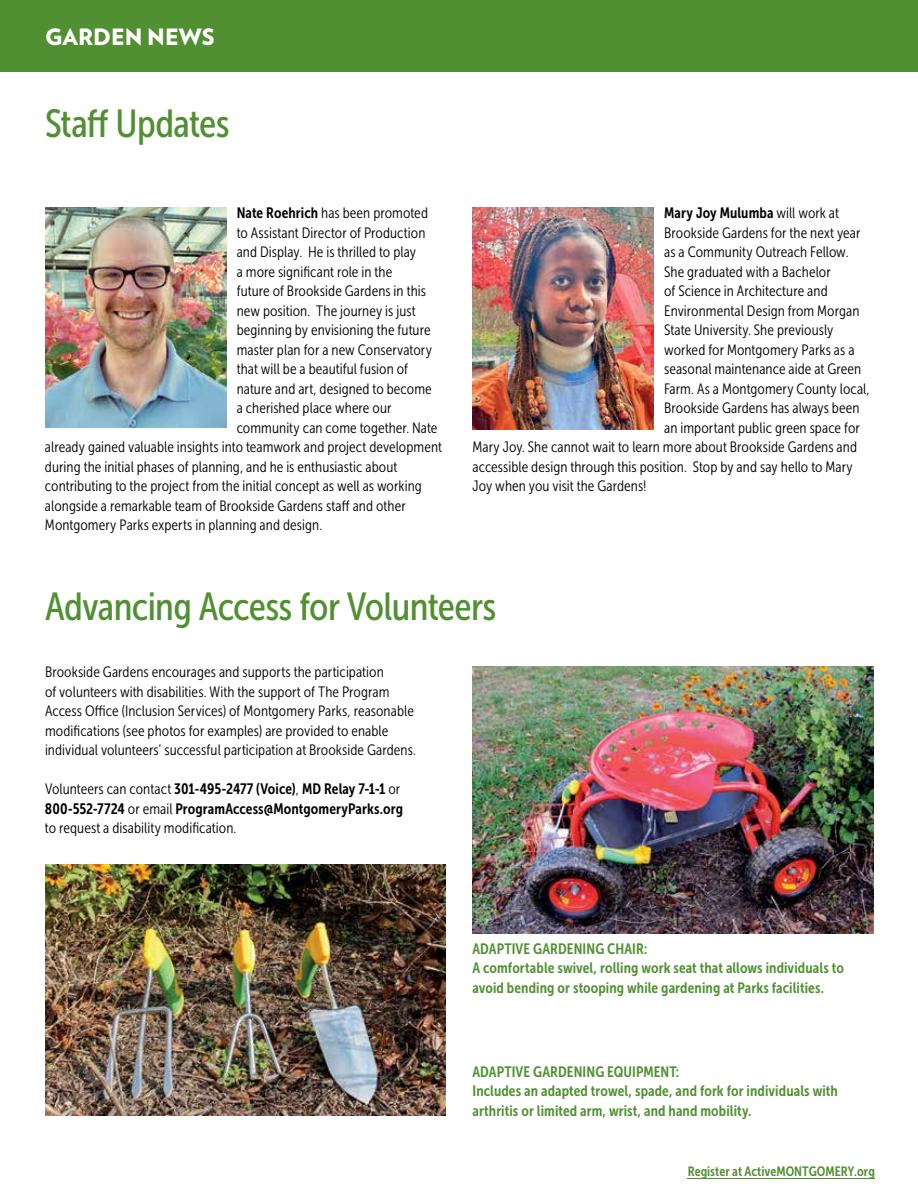
<style>
.page{position:relative;width:918px;height:1188px;background:#fff}
.page>*{position:absolute;margin:0;border:0;box-sizing:border-box;transform-origin:0 0}
.t1{font:39px "Museo Sans Cond 500";letter-spacing:-.02em;color:#519032}
.t2{font:900 22.5px "Verlag";color:#fff}
.t3{font:15px/19.5px "Museo Sans Cond 300";letter-spacing:.005em;color:#000}
.t4{font:15px/19.5px "Museo Sans Cond 700";letter-spacing:.005em;color:#519032}
.t5{font:15px/19.5px "Museo Sans Cond 700";letter-spacing:.005em;color:#000}
.t6{font:13.5px "Museo Sans Cond 700";color:#519032}
.s1{font-family:"Museo Sans Cond 700"}
.s2{font-family:"Museo Sans Cond 300"}
</style>
<div class="page">
<div style="left:0;top:0;width:918px;height:72px;background:#519032"></div>
<hr style="left:688px;top:1178px;width:187px;height:1px;background:#519032">
<img style="left:45px;top:207px;width:181px;height:220px">
<img style="left:472px;top:207px;width:182px;height:222px">
<img style="left:45px;top:865px;width:401px;height:251px">
<img style="left:472px;top:666px;width:402px;height:267px">
<h2 class="t2" style="left:45px;top:19px;width:171px">GARDEN NEWS</h2>
<h1 class="t1" style="left:45px;top:102px;width:186px">Staff Updates</h1>
<p class="t3" style="left:237px;top:203px;width:193px"><span class="s1">Nate Roehrich</span> has been promoted</p>
<p class="t3" style="left:237px;top:223px;width:190px">to Assistant Director of Production</p>
<p class="t3" style="left:237px;top:242px;width:181px">and Display. He is thrilled to play</p>
<p class="t3" style="left:237px;top:262px;width:157px">a more significant role in the</p>
<p class="t3" style="left:237px;top:281px;width:191px">future of Brookside Gardens in this</p>
<p class="t3" style="left:237px;top:301px;width:180px">new position. The journey is just</p>
<p class="t3" style="left:237px;top:320px;width:195px">beginning by envisioning the future</p>
<p class="t3" style="left:237px;top:340px;width:197px">master plan for a new Conservatory</p>
<p class="t3" style="left:237px;top:359px;width:173px">that will be a beautiful fusion of</p>
<p class="t3" style="left:237px;top:379px;width:197px">nature and art, designed to become</p>
<p class="t3" style="left:237px;top:398px;width:156px">a cherished place where our</p>
<p class="t3" style="left:237px;top:418px;width:202px">community can come together. Nate</p>
<p class="t3" style="left:45px;top:437px;width:399px">already gained valuable insights into teamwork and project development</p>
<p class="t3" style="left:45px;top:457px;width:354px">during the initial phases of planning, and he is enthusiastic about</p>
<p class="t3" style="left:45px;top:476px;width:378px">contributing to the project from the initial concept as well as working</p>
<p class="t3" style="left:45px;top:496px;width:362px">alongside a remarkable team of Brookside Gardens staff and other</p>
<p class="t3" style="left:45px;top:515px;width:279px">Montgomery Parks experts in planning and design.</p>
<p class="t5" style="left:664px;top:203px;width:176px">Mary Joy Mulumba <span class="s2">will work at</span></p>
<p class="t3" style="left:664px;top:223px;width:198px">Brookside Gardens for the next year</p>
<p class="t3" style="left:664px;top:242px;width:186px">as a Community Outreach Fellow.</p>
<p class="t3" style="left:664px;top:262px;width:168px">She graduated with a Bachelor</p>
<p class="t3" style="left:664px;top:281px;width:165px">of Science in Architecture and</p>
<p class="t3" style="left:664px;top:301px;width:197px">Environmental Design from Morgan</p>
<p class="t3" style="left:664px;top:320px;width:171px">State University. She previously</p>
<p class="t3" style="left:664px;top:340px;width:192px">worked for Montgomery Parks as a</p>
<p class="t3" style="left:664px;top:359px;width:199px">seasonal maintenance aide at Green</p>
<p class="t3" style="left:664px;top:379px;width:207px">Farm. As a Montgomery County local,</p>
<p class="t3" style="left:664px;top:398px;width:197px">Brookside Gardens has always been</p>
<p class="t3" style="left:664px;top:418px;width:197px">an important public green space for</p>
<p class="t3" style="left:472px;top:437px;width:386px">Mary Joy. She cannot wait to learn more about Brookside Gardens and</p>
<p class="t3" style="left:472px;top:457px;width:382px">accessible design through this position. Stop by and say hello to Mary</p>
<p class="t3" style="left:472px;top:476px;width:175px">Joy when you visit the Gardens!</p>
<h1 class="t1" style="left:45px;top:585px;width:453px">Advancing Access for Volunteers</h1>
<p class="t3" style="left:45px;top:662px;width:373px">Brookside Gardens encourages and supports the participation<br>of volunteers with disabilities. With the support of The Program Access Office (Inclusion Services) of Montgomery Parks, reasonable modifications (see photos for examples) are provided to enable individual volunteers’ successful participation at Brookside Gardens.</p>
<p class="t5" style="left:45px;top:779px;width:360px"><span class="s2">Volunteers can contact</span> 301-495-2477 (Voice)<span class="s2">,</span> MD Relay 7-1-1 <span class="s2">or<br></span>800-552-7724 <span class="s2">or email</span> ProgramAccess@MontgomeryParks.org</p>
<p class="t3" style="left:45px;top:818px;width:193px">to request a disability modification.</p>
<p class="t4" style="left:472px;top:939px;width:373px">ADAPTIVE GARDENING CHAIR:<br>A comfortable swivel, rolling work seat that allows individuals to avoid bending or stooping while gardening at Parks facilities.</p>
<p class="t4" style="left:472px;top:1062px;width:367px">ADAPTIVE GARDENING EQUIPMENT:<br>Includes an adapted trowel, spade, and fork for individuals with arthritis or limited arm, wrist, and hand mobility.</p>
<p class="t6" style="left:688px;top:1164px;width:189px">Register at ActiveMONTGOMERY.org</p>
</div>
